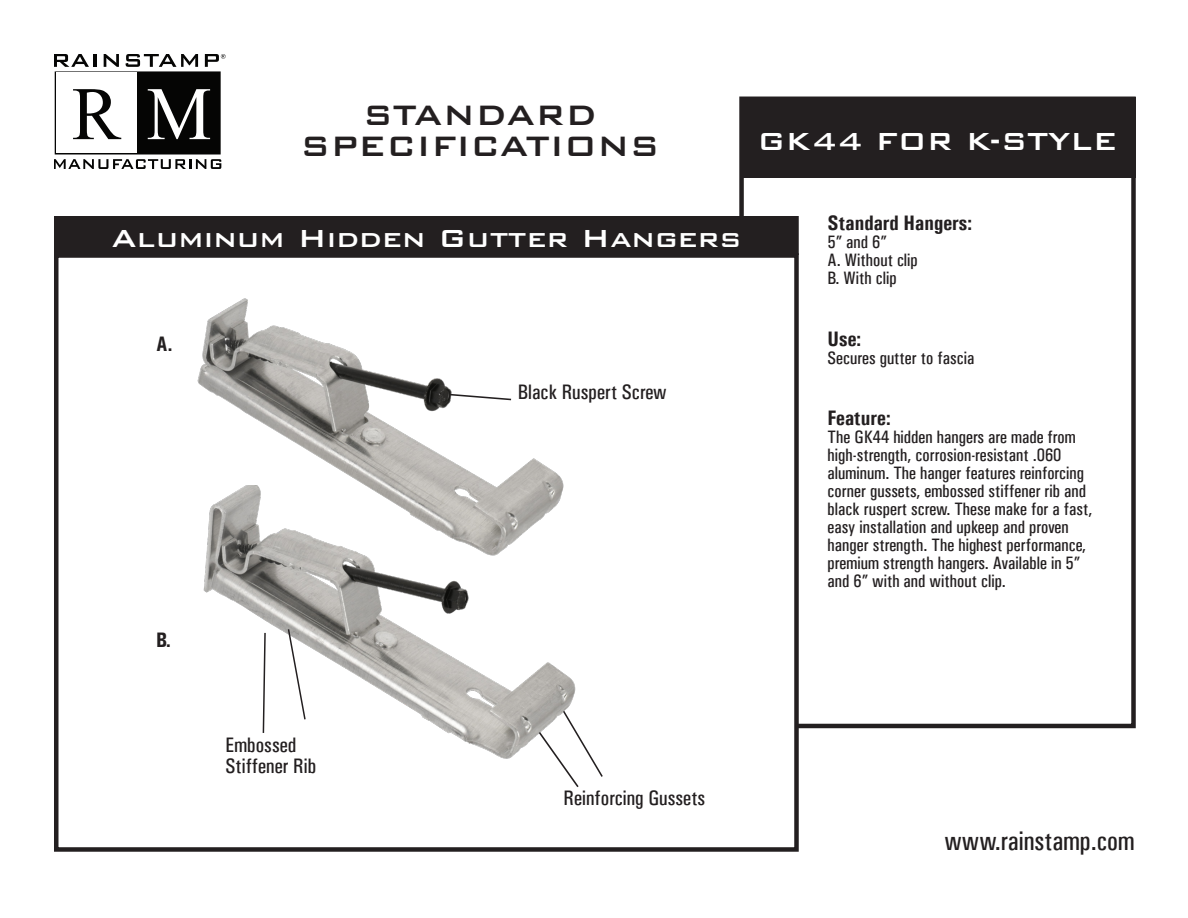
<style>
.page{position:relative;width:1188px;height:918px;background:#fff}
.page>*{position:absolute;margin:0;border:0;box-sizing:border-box;transform-origin:0 0}
.t1{font:500 37.5px "Bank Gothic BT";color:#231f20}
.t2{font:500 33px "Bank Gothic BT";color:#fff}
.t3{font:27px "Univers Condensed";color:#231f20}
.t4{font:21px/21px "Univers Condensed";color:#231f20}
.t5{font:700 21px "Univers Condensed";color:#231f20}
.t6{font:18px/18px "Univers Condensed";color:#231f20}
</style>
<div class="page">
<div style="left:740px;top:97px;width:396px;height:81px;background:#231f20"></div>
<div style="left:54px;top:253px;width:745px;height:599px;border:4px solid #231f20"></div>
<div style="left:55px;top:217px;width:743px;height:37px;background:#231f20"></div>
<div style="left:54px;top:216px;width:745px;height:39px;border:2px solid #231f20"></div>
<img style="left:197px;top:298px;width:367px;height:187px">
<img style="left:203px;top:485px;width:373px;height:274px">
<svg style="left:448px;top:393px;width:65px;height:8px"></svg>
<svg style="left:287px;top:628px;width:20px;height:93px"></svg>
<svg style="left:262px;top:631px;width:5px;height:103px"></svg>
<svg style="left:54px;top:54px;width:172px;height:115px"></svg>
<svg style="left:537px;top:709px;width:66px;height:78px"></svg>
<p class="t1" style="left:363px;top:94px;width:236px">STANDARD</p>
<p class="t1" style="left:300px;top:126px;width:361px">SPECIFICATIONS</p>
<p class="t2" style="left:757px;top:123px;width:362px">GK44 FOR K-STYLE</p>
<p class="t2" style="left:111px;top:220px;width:631px">Aluminum Hidden Gutter Hangers</p>
<p class="t5" style="left:156px;top:331px;width:18px">A.</p>
<p class="t5" style="left:156px;top:628px;width:16px">B.</p>
<p class="t4" style="left:518px;top:381px;width:151px">Black Ruspert Screw</p>
<p class="t5" style="left:828px;top:211px;width:146px">Standard Hangers:</p>
<p class="t6" style="left:828px;top:233px;width:61px">5” and 6”</p>
<p class="t6" style="left:828px;top:251px;width:92px">A. Without clip</p>
<p class="t6" style="left:828px;top:269px;width:71px">B. With clip</p>
<p class="t5" style="left:828px;top:326px;width:35px">Use:</p>
<p class="t6" style="left:828px;top:349px;width:148px">Secures gutter to fascia</p>
<p class="t5" style="left:828px;top:405px;width:65px">Feature:</p>
<p class="t6" style="left:828px;top:428px;width:266px">The GK44 hidden hangers are made from high-strength, corrosion-resistant .060 aluminum. The hanger features reinforcing corner gussets, embossed stiffener rib and black ruspert screw. These make for a fast, easy installation and upkeep and proven hanger strength. The highest performance, premium strength hangers. Available in 5” and 6” with and without clip.</p>
<p class="t4" style="left:226px;top:734px;width:92px">Embossed<br>Stiffener Rib</p>
<p class="t4" style="left:564px;top:788px;width:143px">Reinforcing Gussets</p>
<p class="t3" style="left:945px;top:825px;width:192px">www.rainstamp.com</p>
</div>
